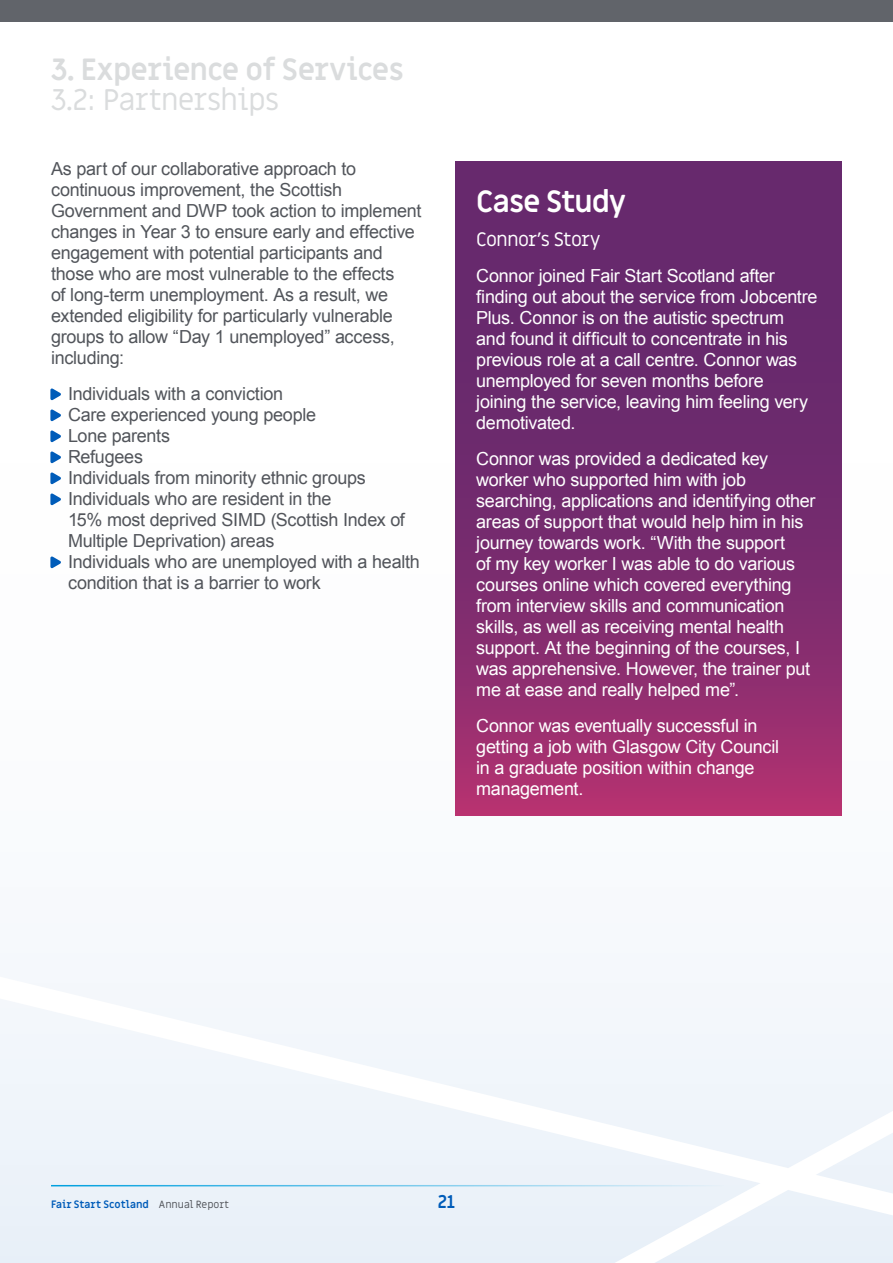
<style>
.page{position:relative;width:893px;height:1263px;background:#fff}
.page>*{position:absolute;margin:0;border:0;box-sizing:border-box;transform-origin:0 0}
.Heading_1{font:700 30px "Miriam Libre";letter-spacing:-.03em;color:#dadcdd}
.Heading_2{font:30px "Miriam Libre";letter-spacing:-.03em;color:#dadcdd}
.Heading{font:700 30px "Miriam Libre";letter-spacing:-.04em;color:#fff}
.Sub_Head{font:19.5px "Miriam Libre";letter-spacing:-.04em;color:#fff}
.Text{font:18px/21px "Arial";letter-spacing:-.015em;color:#fff}
.Body_Txt{font:18px/21px "Arial";letter-spacing:-.015em;color:#52555b}
.t1{font:700 18px "Miriam Libre";color:#005cb9}
.t2{font:700 10.5px "Miriam Libre";color:#005cb9}
.s1{font-weight:400;color:#52555b}
</style>
<div class="page">
<div style="left:0;top:0;width:893px;height:21px;background:#61646a"></div>
<svg style="left:1px;top:983px;width:892px;height:280px;fill:#f0f5fa"></svg>
<svg style="left:0;top:999px;width:1px;height:264px"></svg>
<svg style="left:455px;top:162px;width:387px;height:654px;background:#7a2b6e"></svg>
<p class="Heading_1" style="left:51px;top:51px;width:354px">3. Experience of Services</p>
<p class="Heading_2" style="left:51px;top:82px;width:230px">3.2: Partnerships</p>
<p class="Body_Txt" style="left:51px;top:158px;width:372px">As part of our collaborative approach to continuous improvement, the Scottish Government and DWP took action to implement changes in Year 3 to ensure early and effective engagement with potential participants and those who are most vulnerable to the effects<br>of long-term unemployment. As a result, we extended eligibility for particularly vulnerable groups to allow “Day 1 unemployed” access, including:</p>
<p class="Body_Txt" style="left:68px;top:383px;width:217px">Individuals with a conviction</p>
<p class="Body_Txt" style="left:68px;top:404px;width:250px">Care experienced young people</p>
<p class="Body_Txt" style="left:68px;top:425px;width:103px">Lone parents</p>
<p class="Body_Txt" style="left:68px;top:446px;width:76px">Refugees</p>
<p class="Body_Txt" style="left:68px;top:467px;width:299px">Individuals from minority ethnic groups</p>
<p class="Body_Txt" style="left:68px;top:488px;width:338px">Individuals who are resident in the<br>15% most deprived SIMD (Scottish Index of<br>Multiple Deprivation) areas</p>
<p class="Body_Txt" style="left:68px;top:551px;width:353px">Individuals who are unemployed with a health condition that is a barrier to work</p>
<p class="Heading" style="left:476px;top:183px;width:152px">Case Study</p>
<p class="Sub_Head" style="left:476px;top:227px;width:126px">Connor’s Story</p>
<p class="Text" style="left:476px;top:265px;width:343px">Connor joined Fair Start Scotland after finding out about the service from Jobcentre Plus. Connor is on the autistic spectrum and found it difficult to concentrate in his previous role at a call centre. Connor was unemployed for seven months before joining the service, leaving him feeling very demotivated.</p>
<p class="Text" style="left:476px;top:448px;width:341px">Connor was provided a dedicated key worker who supported him with job searching, applications and identifying other areas of support that would help him in his journey towards work. “With the support<br>of my key worker I was able to do various courses online which covered everything from interview skills and communication skills, as well as receiving mental health support. At the beginning of the courses, I was apprehensive. However, the trainer put me at ease and really helped me”.</p>
<p class="Text" style="left:476px;top:715px;width:304px">Connor was eventually successful in getting a job with Glasgow City Council in a graduate position within change management.</p>
<p class="t2" style="left:51px;top:1197px;width:180px">Fair Start Scotland <span class="s1">Annual Report</span></p>
<p class="t1" style="left:438px;top:1190px;width:19px">21</p>
</div>
